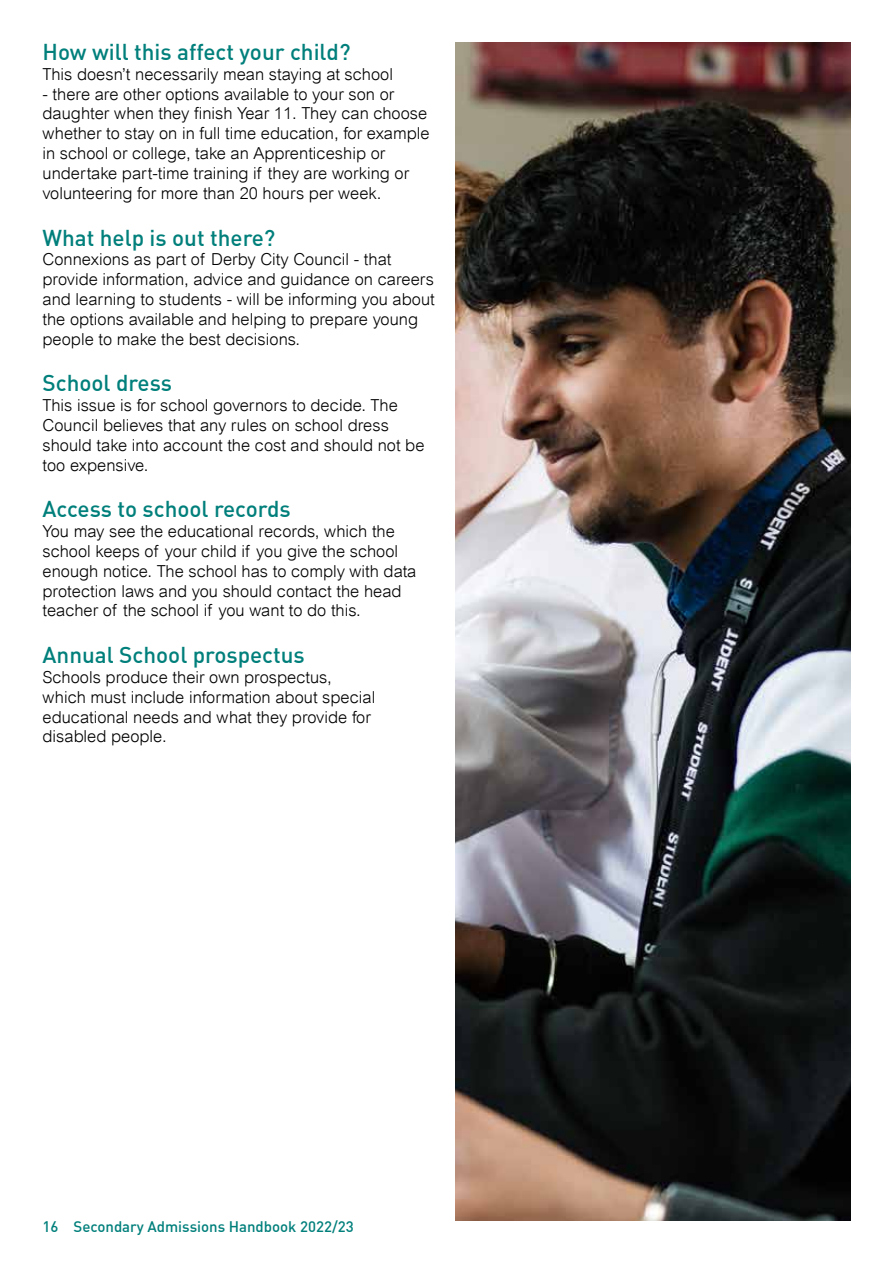
<style>
.page{position:relative;width:893px;height:1263px;background:#fff}
.page>*{position:absolute;margin:0;border:0;box-sizing:border-box;transform-origin:0 0}
.t1{font:500 22.5px "DIN";color:#007f7b}
.t2{font:300 16.5px/19.8px "Arial";color:#000}
.t3{font:500 15px "DIN";color:#007f7b}
</style>
<div class="page">
<img style="left:455px;top:43px;width:395px;height:1177px">
<p class="t1" style="left:43px;top:38px;width:310px">How will this affect your child?</p>
<p class="t2" style="left:43px;top:64px;width:352px">This doesn’t necessarily mean staying at school</p>
<p class="t2" style="left:43px;top:84px;width:389px">- there are other options available to your son or daughter when they finish Year 11. They can choose whether to stay on in full time education, for example in school or college, take an Apprenticeship or undertake part-time training if they are working or volunteering for more than 20 hours per week.</p>
<p class="t1" style="left:43px;top:223px;width:234px">What help is out there?</p>
<p class="t2" style="left:43px;top:250px;width:394px">Connexions as part of Derby City Council - that provide information, advice and guidance on careers and learning to students - will be informing you about the options available and helping to prepare young people to make the best decisions.</p>
<p class="t1" style="left:43px;top:369px;width:131px">School dress</p>
<p class="t2" style="left:43px;top:395px;width:384px">This issue is for school governors to decide. The Council believes that any rules on school dress should take into account the cost and should not be too expensive.</p>
<p class="t1" style="left:43px;top:495px;width:250px">Access to school records</p>
<p class="t2" style="left:43px;top:521px;width:375px">You may see the educational records, which the school keeps of your child if you give the school enough notice. The school has to comply with data protection laws and you should contact the head teacher of the school if you want to do this.</p>
<p class="t1" style="left:43px;top:641px;width:264px">Annual School prospectus</p>
<p class="t2" style="left:43px;top:667px;width:334px">Schools produce their own prospectus, which must include information about special educational needs and what they provide for disabled people.</p>
<p class="t3" style="left:43px;top:1217px;width:313px">16 Secondary Admissions Handbook 2022/23</p>
</div>
